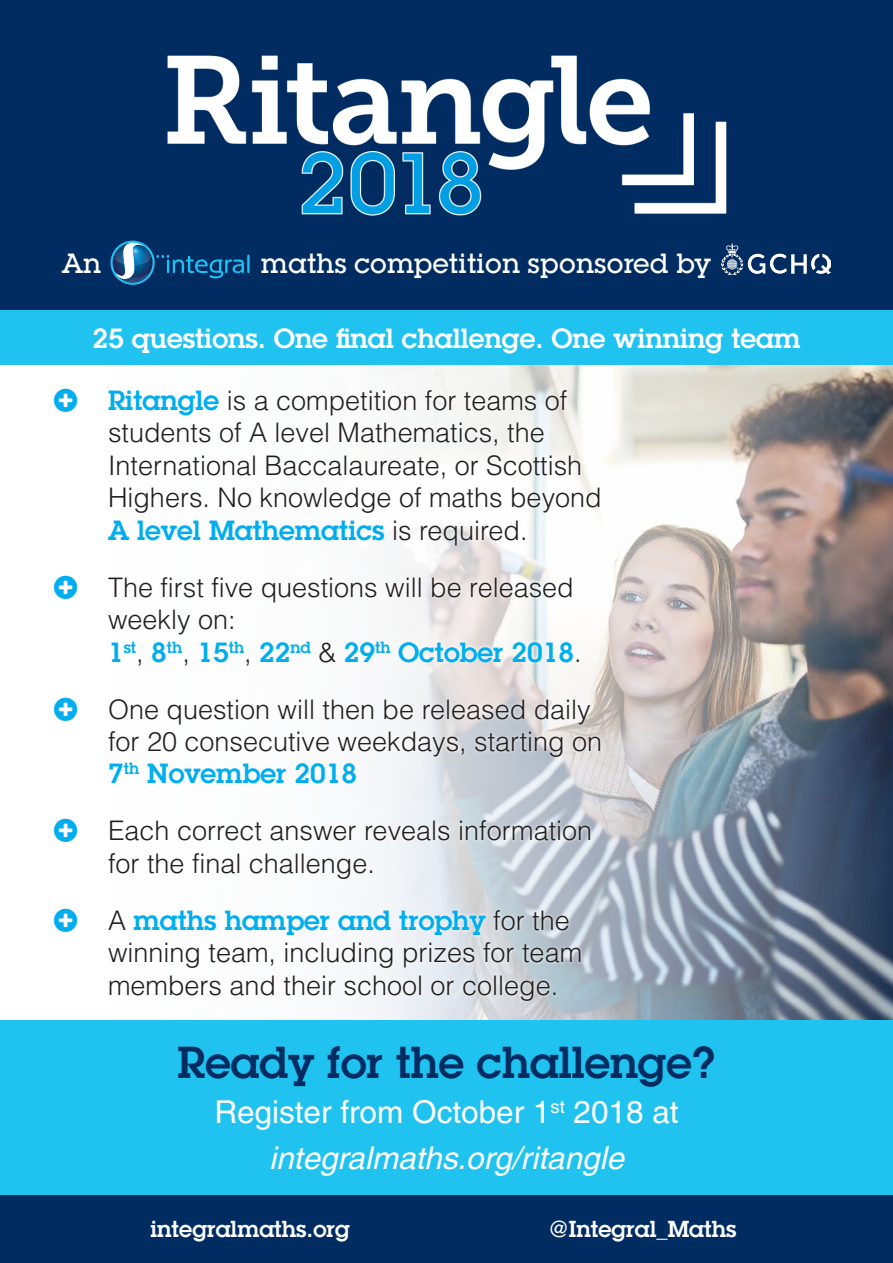
<style>
.page{position:relative;width:893px;height:1263px;background:#fff}
.page>*{position:absolute;margin:0;border:0;box-sizing:border-box;transform-origin:0 0}
.t1{font:600 43.5px "Lubalin Graph Std";color:#002c62}
.t2{font:31.5px "Helvetica LT Pro";color:#fff}
.t3{font:italic 31.5px "Helvetica LT Pro";color:#fff}
.t4{font:300 27px/32.4px "Helvetica LT Pro";color:#231f20}
.t5{font:600 27px "Lubalin Graph Std";color:#fff}
.Bullets{font:600 27px "Lubalin Graph Std";color:#00aeef}
.t6{font:500 27px "Lubalin Graph Std";color:#fff}
.t7{font:600 22.5px "Lubalin Graph Std";color:#fff}
.s1{font-family:"Lubalin Graph Std";font-weight:600;color:#00aeef}
.s2{font-family:"Helvetica LT Pro";font-weight:300;color:#231f20}
</style>
<div class="page">
<img style="left:371px;top:365px;width:522px;height:655px">
<div style="left:0;top:1195px;width:893px;height:68px;background:#002c62"></div>
<div style="left:0;top:1020px;width:893px;height:175px;background:#20c2f0"></div>
<div style="left:0;top:0;width:893px;height:311px;background:#002c62"></div>
<div style="left:0;top:311px;width:893px;height:54px;background:#20c2f0"></div>
<img style="left:167px;top:55px;width:560px;height:161px">
<svg style="left:369px;top:385px;width:235px;height:618px"></svg>
<svg style="left:110px;top:241px;width:45px;height:44px"></svg>
<hr style="left:247px;top:255px;width:3px;height:18px;background:#1ec1f1">
<svg style="left:113px;top:242px;width:131px;height:41px"></svg>
<img style="left:721px;top:243px;width:110px;height:31px">
<p class="t6" style="left:62px;top:247px;width:41px">An</p>
<p class="t6" style="left:261px;top:247px;width:452px">maths competition sponsored by</p>
<p class="t5" style="left:92px;top:320px;width:709px">25 questions. One final challenge. One winning team</p>
<p class="t4" style="left:108px;top:384px;width:495px"><span class="s1">Ritangle</span> is a competition for teams of students of A level Mathematics, the International Baccalaureate, or Scottish Highers. No knowledge of maths beyond <span class="s1">A level Mathematics</span> is required.</p>
<p class="t4" style="left:108px;top:571px;width:467px">The first five questions will be released weekly on:</p>
<p class="Bullets" style="left:108px;top:634px;width:475px">1<sup>st</sup><span class="s2">,</span> 8<sup>th</sup><span class="s2">,</span> 15<sup>th</sup><span class="s2">,</span> 22<sup>nd</sup> <span class="s2">&amp;</span> 29<sup>th</sup> October 2018<span class="s2">.</span></p>
<p class="t4" style="left:108px;top:692px;width:496px">One question will then be released daily for 20 consecutive weekdays, starting on<br><span class="s1">7</span><sup>th</sup> <span class="s1">November 2018</span></p>
<p class="t4" style="left:108px;top:814px;width:486px">Each correct answer reveals information for the final challenge.</p>
<p class="t4" style="left:108px;top:904px;width:476px">A <span class="s1">maths hamper and trophy</span> for the winning team, including prizes for team members and their school or college.</p>
<p class="t1" style="left:178px;top:1034px;width:539px">Ready for the challenge?</p>
<p class="t2" style="left:214px;top:1094px;width:466px">Register from October 1<sup>st</sup> 2018 at</p>
<p class="t3" style="left:269px;top:1139px;width:356px">integralmaths.org/ritangle</p>
<p class="t7" style="left:150px;top:1214px;width:201px">integralmaths.org</p>
<p class="t7" style="left:549px;top:1214px;width:189px">@Integral_Maths</p>
</div>
